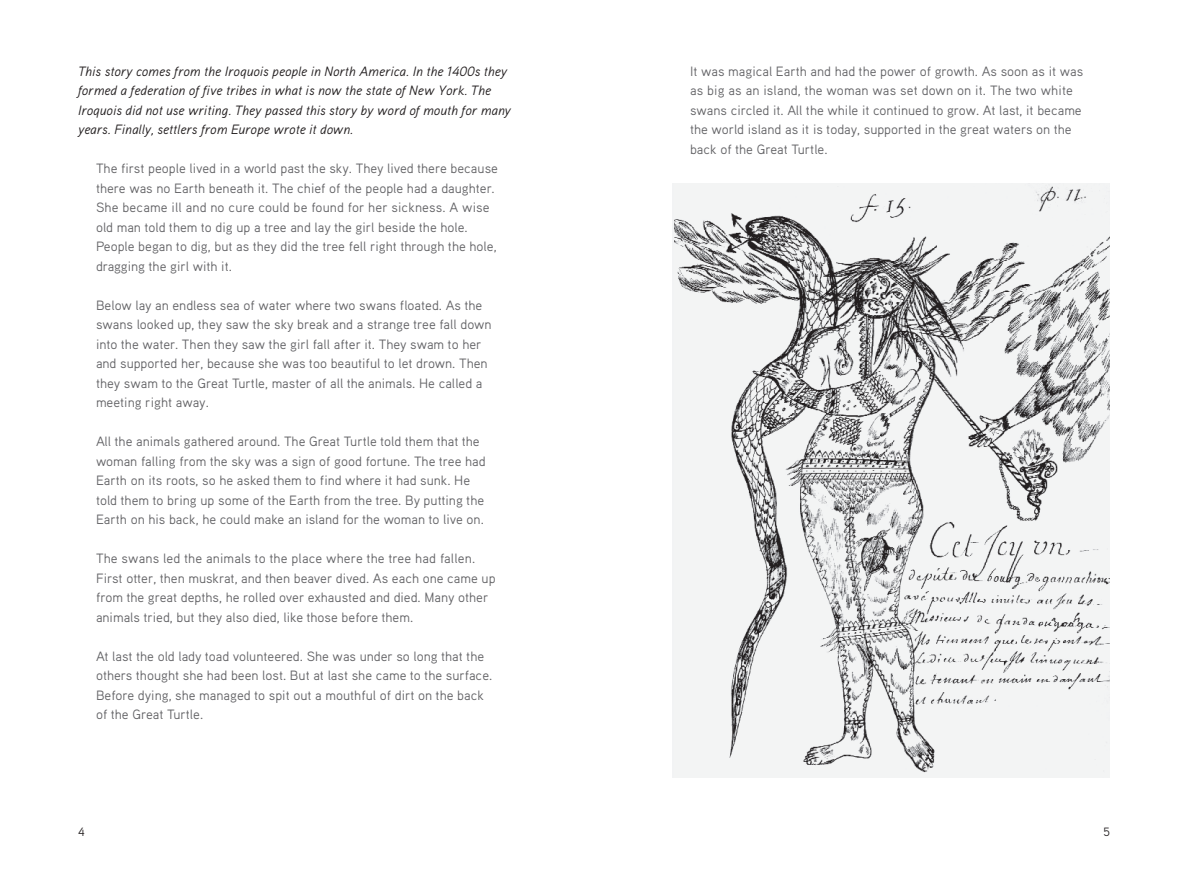
<style>
.page{position:relative;width:1188px;height:893px;background:#fff}
.page>*{position:absolute;margin:0;border:0;box-sizing:border-box;transform-origin:0 0}
.Body_Copy_Indented{font:13.5px/19.5px "Aaux Pro";color:#636366}
.Body_Copy{font:italic 13.5px/19.5px "Aaux Pro";color:#231f20}
.Folio{font:12px "Aaux Pro";color:#231f20}
</style>
<div class="page">
<img style="left:674px;top:183px;width:436px;height:595px">
<p class="Body_Copy" style="left:78px;top:61px;width:434px">This story comes from the Iroquois people in North America. In the 1400s they formed a federation of five tribes in what is now the state of New York. The Iroquois did not use writing. They passed this story by word of mouth for many years. Finally, settlers from Europe wrote it down.</p>
<p class="Body_Copy_Indented" style="left:96px;top:158px;width:404px">The first people lived in a world past the sky. They lived there because there was no Earth beneath it. The chief of the people had a daughter.<br>She became ill and no cure could be found for her sickness. A wise old man told them to dig up a tree and lay the girl beside the hole.<br>People began to dig, but as they did the tree fell right through the hole, dragging the girl with it.</p>
<p class="Body_Copy_Indented" style="left:96px;top:295px;width:397px">Below lay an endless sea of water where two swans floated. As the swans looked up, they saw the sky break and a strange tree fall down into the water. Then they saw the girl fall after it. They swam to her and supported her, because she was too beautiful to let drown. Then they swam to the Great Turtle, master of all the animals. He called a meeting right away.</p>
<p class="Body_Copy_Indented" style="left:96px;top:431px;width:391px">All the animals gathered around. The Great Turtle told them that the woman falling from the sky was a sign of good fortune. The tree had Earth on its roots, so he asked them to find where it had sunk. He told them to bring up some of the Earth from the tree. By putting the Earth on his back, he could make an island for the woman to live on.</p>
<p class="Body_Copy_Indented" style="left:96px;top:548px;width:401px">The swans led the animals to the place where the tree had fallen.<br>First otter, then muskrat, and then beaver dived. As each one came up from the great depths, he rolled over exhausted and died. Many other animals tried, but they also died, like those before them.</p>
<p class="Body_Copy_Indented" style="left:96px;top:646px;width:398px">At last the old lady toad volunteered. She was under so long that the others thought she had been lost. But at last she came to the surface.<br>Before dying, she managed to spit out a mouthful of dirt on the back of the Great Turtle.</p>
<p class="Body_Copy_Indented" style="left:690px;top:61px;width:395px">It was magical Earth and had the power of growth. As soon as it was as big as an island, the woman was set down on it. The two white swans circled it. All the while it continued to grow. At last, it became the world island as it is today, supported in the great waters on the back of the Great Turtle.</p>
<p class="Folio" style="left:78px;top:824px;width:8px">4</p>
<p class="Folio" style="left:1104px;top:824px;width:8px">5</p>
</div>
